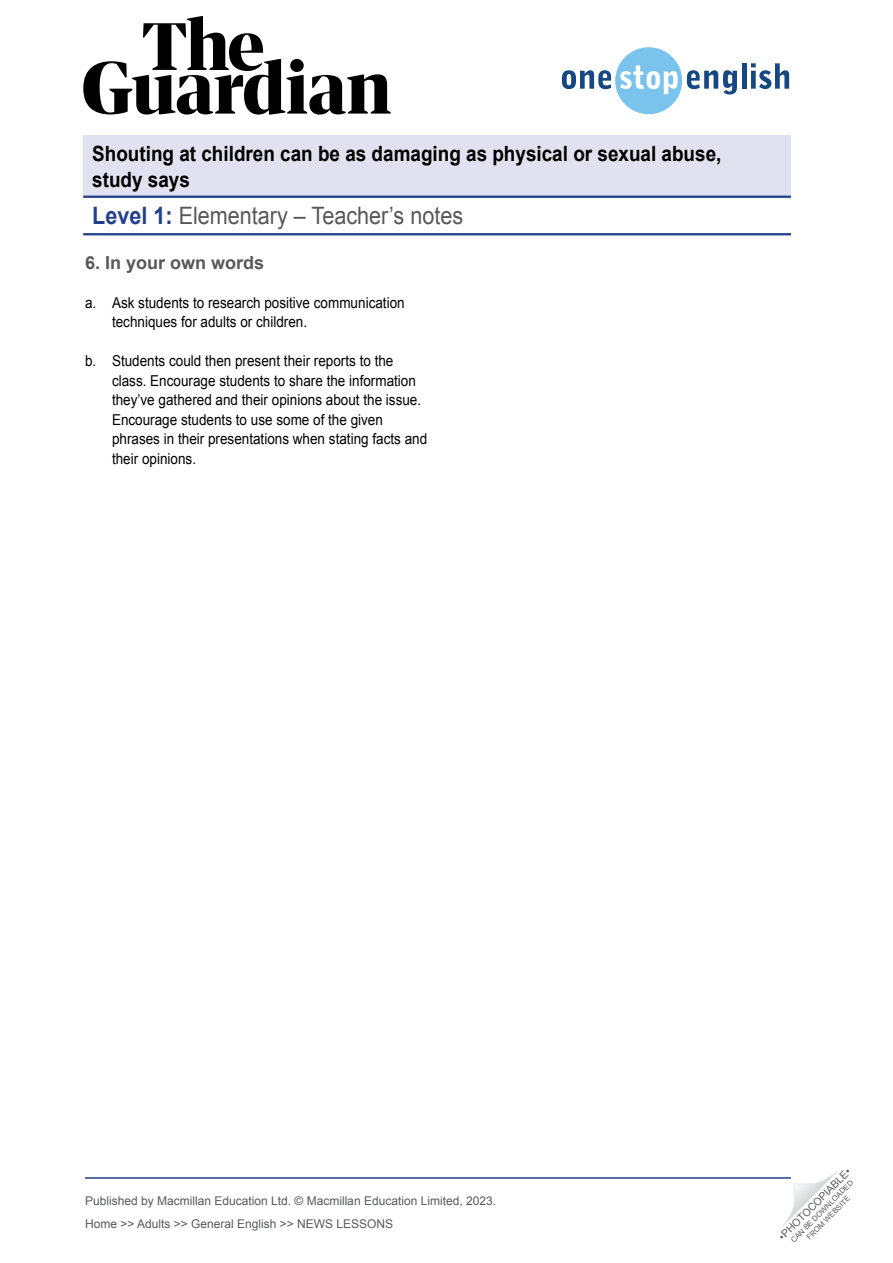
<style>
.page{position:relative;width:893px;height:1263px;background:#fff}
.page>*{position:absolute;margin:0;border:0;box-sizing:border-box;transform-origin:0 0}
.t1{font:24px "Arial";color:#58585a;scale:.9 1}
.t2{font:700 21px/25.2px "Arial";color:#000;scale:.9 1}
.TN__Title{font:700 18px "Arial";color:#58585a}
.t3{font:15px/19.5px "Arial";color:#000;scale:.9 1}
.t4{font:12px/23px "Arial";color:#58595b}
.t5{font:10.5px "Arial";color:#58595b}
.t6{font:7.5px/9px "Arial";color:#58595b;text-align:center}
.s1{font-weight:700;color:#23408f}
</style>
<div class="page">
<hr style="left:85px;top:1177px;width:706px;height:2px;background:#23408f">
<svg style="left:783px;top:1171px;width:55px;height:55px"></svg>
<svg style="left:83px;top:16px;width:308px;height:99px"></svg>
<svg style="left:562px;top:47px;width:175px;height:67px"></svg>
<hr style="left:742px;top:63px;width:4px;height:26px;background:#154780">
<svg style="left:751px;top:63px;width:38px;height:26px"></svg>
<div style="left:83px;top:136px;width:708px;height:61px;background:#e1e1ef"></div>
<hr style="left:83px;top:196px;width:708px;height:2px;background:#23408f">
<hr style="left:83px;top:233px;width:708px;height:2px;background:#23408f">
<h2 class="t2" style="left:92px;top:142px;width:701px">Shouting at children can be as damaging as physical or sexual abuse, study says</h2>
<h1 class="t1" style="left:92px;top:200px;width:414px"><span class="s1">Level 1:</span> Elementary – Teacher’s notes</h1>
<p class="TN__Title" style="left:85px;top:250px;width:181px">6. In your own words</p>
<p class="t3" style="left:112px;top:293px;width:327px;text-indent:-27px">a. Ask students to research positive communication techniques for adults or children.</p>
<p class="t3" style="left:112px;top:351px;width:352px;text-indent:-27px">b. Students could then present their reports to the class. Encourage students to share the information they’ve gathered and their opinions about the issue.<br>Encourage students to use some of the given phrases in their presentations when stating facts and their opinions.</p>
<p class="t4" style="left:85px;top:1189px;width:413px">Published by Macmillan Education Ltd. © Macmillan Education Limited, 2023.<br>Home &gt;&gt; Adults &gt;&gt; General English &gt;&gt; NEWS LESSONS</p>
<p class="t5" style="left:776px;top:1233px;width:99px;rotate:-45deg">•PHOTOCOPIABLE•</p>
<p class="t6" style="left:789px;top:1238px;width:86px;rotate:-45deg">CAN BE DOWNLOADED<br>FROM WEBSITE</p>
</div>
